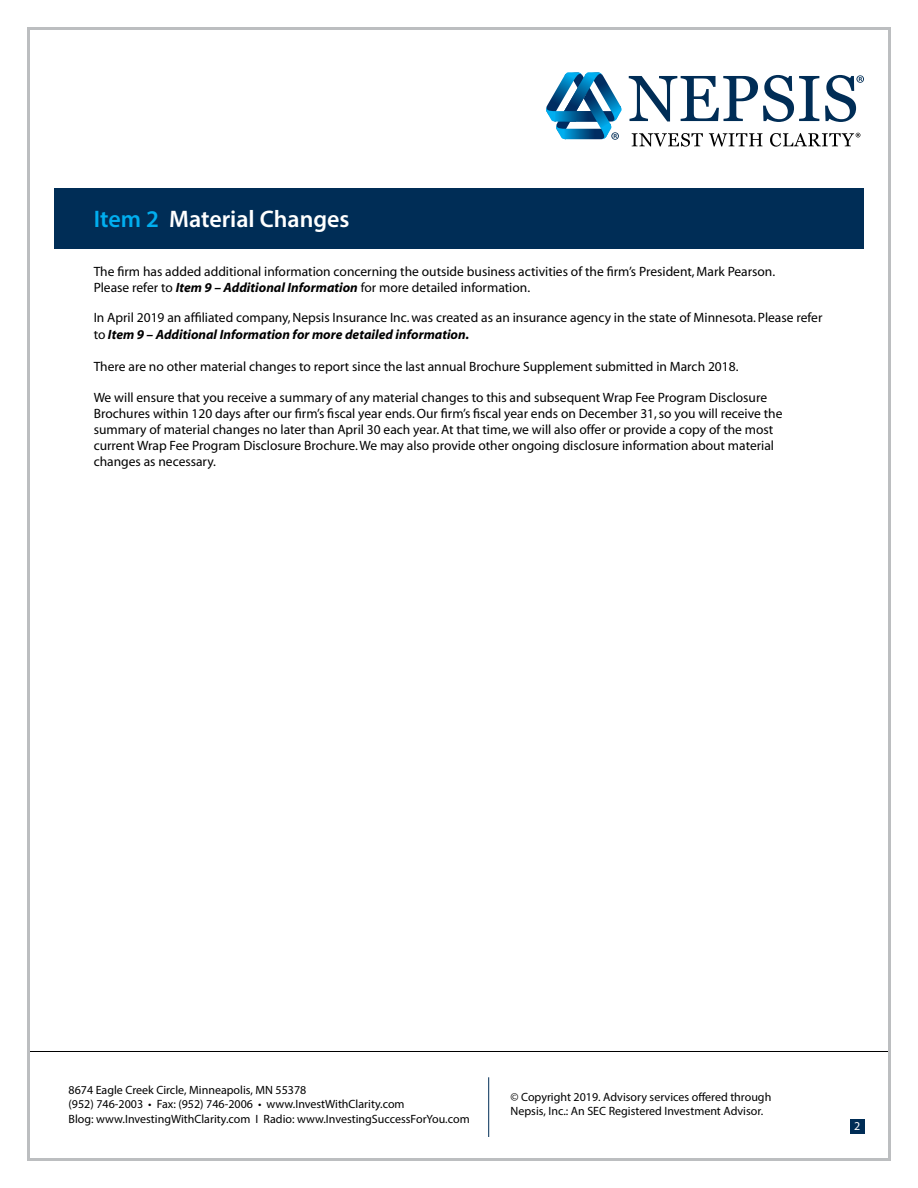
<style>
.page{position:relative;width:918px;height:1188px;background:#fff}
.page>*{position:absolute;margin:0;border:0;box-sizing:border-box;transform-origin:0 0}
.t1{font:600 24px "Myriad Pro";color:#fff}
.t2{font:13.5px/16.2px "Myriad";color:#000}
.t3{font:12px/14.4px "Myriad Pro";color:#000}
.t4{font:12px "Myriad Pro";color:#fff}
.s1{color:#00aeef}
.s2{font-weight:700;font-style:italic}
</style>
<div class="page">
<hr style="left:28px;top:1051px;width:862px;height:1px;background:#000">
<div style="left:850px;top:1119px;width:15px;height:14px;background:#002d56"></div>
<hr style="left:488px;top:1077px;width:1px;height:60px;background:#002d56">
<div style="left:54px;top:189px;width:810px;height:60px;background:#002d56"></div>
<svg style="left:629px;top:75px;width:190px;height:47px"></svg>
<svg style="left:632px;top:133px;width:71px;height:14px"></svg>
<svg style="left:709px;top:133px;width:54px;height:13px"></svg>
<svg style="left:825px;top:75px;width:39px;height:47px"></svg>
<svg style="left:770px;top:133px;width:90px;height:14px"></svg>
<svg style="left:546px;top:72px;width:76px;height:68px"></svg>
<h1 class="t1" style="left:94px;top:203px;width:257px"><span class="s1">Item 2</span> Material Changes</h1>
<p class="t2" style="left:94px;top:264px;width:683px">The firm has added additional information concerning the outside business activities of the firm’s President, Mark Pearson.<br>Please refer to <span class="s2">Item 9 – Additional Information</span> for more detailed information.</p>
<p class="t2" style="left:94px;top:310px;width:730px">In April 2019 an affiliated company, Nepsis Insurance Inc. was created as an insurance agency in the state of Minnesota. Please refer to <span class="s2">Item 9 – Additional Information for more detailed information.</span></p>
<p class="t2" style="left:94px;top:359px;width:646px">There are no other material changes to report since the last annual Brochure Supplement submitted in March 2018.</p>
<p class="t2" style="left:94px;top:390px;width:690px">We will ensure that you receive a summary of any material changes to this and subsequent Wrap Fee Program Disclosure Brochures within 120 days after our firm’s fiscal year ends. Our firm’s fiscal year ends on December 31, so you will receive the summary of material changes no later than April 30 each year. At that time, we will also offer or provide a copy of the most current Wrap Fee Program Disclosure Brochure. We may also provide other ongoing disclosure information about material changes as necessary.</p>
<p class="t3" style="left:69px;top:1082px;width:403px">8674 Eagle Creek Circle, Minneapolis, MN 55378<br>(952) 746-2003 • Fax: (952) 746-2006 • www.InvestWithClarity.com<br>Blog: www.InvestingWithClarity.com I Radio: www.InvestingSuccessForYou.com</p>
<p class="t3" style="left:511px;top:1090px;width:262px">© Copyright 2019. Advisory services offered through<br>Nepsis, Inc.: An SEC Registered Investment Advisor.</p>
<p class="t4" style="left:854px;top:1119px;width:8px">2</p>
</div>
